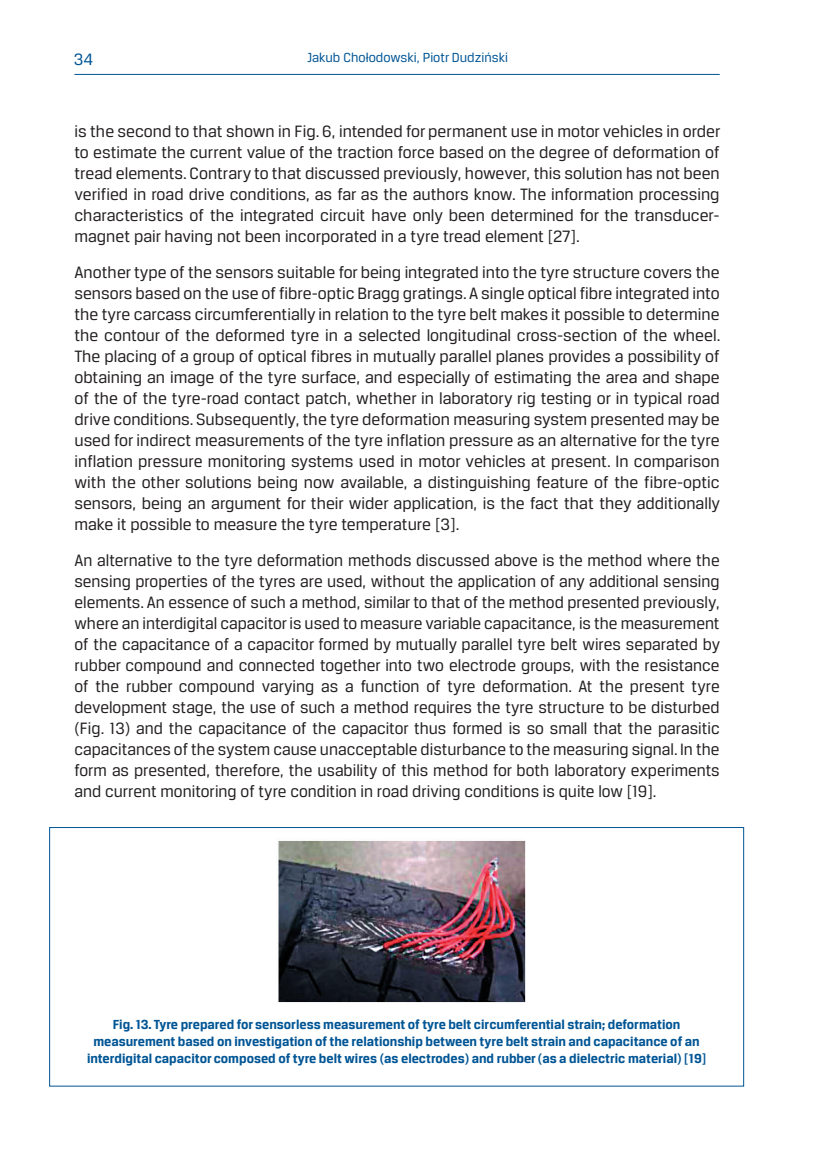
<style>
.page{position:relative;width:819px;height:1161px;background:#fff}
.page>*{position:absolute;margin:0;border:0;box-sizing:border-box;transform-origin:0 0}
.podstawowy_ang{font:17.5px/21px "Breuer Text";color:#231f20;text-align:justify}
.t1{font:17.5px "Breuer Text";color:#005595}
.podst_ang{font:700 14px/16.8px "Breuer Text";color:#005595;text-align:center}
.t2{font:14px "Breuer Text";color:#005595}
</style>
<div class="page">
<hr style="left:74px;top:74px;width:645px;height:1px;background:#005595">
<img style="left:278px;top:840px;width:248px;height:163px">
<div style="left:49px;top:827px;width:695px;height:259px;border:1px solid #005595"></div>
<p class="t1" style="left:74px;top:50px;width:21px">34</p>
<p class="t2" style="left:307px;top:50px;width:202px">Jakub Chołodowski, Piotr Dudziński</p>
<p class="podstawowy_ang" style="left:74px;top:121px;width:647px">is the second to that shown in Fig. 6, intended for permanent use in motor vehicles in order to estimate the current value of the traction force based on the degree of deformation of tread elements. Contrary to that discussed previously, however, this solution has not been verified in road drive conditions, as far as the authors know. The information processing characteristics of the integrated circuit have only been determined for the transducer&shy;magnet pair having not been incorporated in a tyre tread element [27].</p>
<p class="podstawowy_ang" style="left:74px;top:262px;width:647px">Another type of the sensors suitable for being integrated into the tyre structure covers the sensors based on the use of fibre-optic Bragg gratings. A single optical fibre integrated into the tyre carcass circumferentially in relation to the tyre belt makes it possible to determine the contour of the deformed tyre in a selected longitudinal cross-section of the wheel.<br>The placing of a group of optical fibres in mutually parallel planes provides a possibility of obtaining an image of the tyre surface, and especially of estimating the area and shape of the of the tyre-road contact patch, whether in laboratory rig testing or in typical road drive conditions. Subsequently, the tyre deformation measuring system presented may be used for indirect measurements of the tyre inflation pressure as an alternative for the tyre inflation pressure monitoring systems used in motor vehicles at present. In comparison with the other solutions being now available, a distinguishing feature of the fibre-optic sensors, being an argument for their wider application, is the fact that they additionally make it possible to measure the tyre temperature [3].</p>
<p class="podstawowy_ang" style="left:74px;top:550px;width:647px">An alternative to the tyre deformation methods discussed above is the method where the sensing properties of the tyres are used, without the application of any additional sensing elements. An essence of such a method, similar to that of the method presented previously, where an interdigital capacitor is used to measure variable capacitance, is the measurement of the capacitance of a capacitor formed by mutually parallel tyre belt wires separated by rubber compound and connected together into two electrode groups, with the resistance of the rubber compound varying as a function of tyre deformation. At the present tyre development stage, the use of such a method requires the tyre structure to be disturbed (Fig. 13) and the capacitance of the capacitor thus formed is so small that the parasitic capacitances of the system cause unacceptable disturbance to the measuring signal. In the form as presented, therefore, the usability of this method for both laboratory experiments and current monitoring of tyre condition in road driving conditions is quite low [19].</p>
<p class="podst_ang" style="left:87px;top:1016px;width:620px">Fig. 13. Tyre prepared for sensorless measurement of tyre belt circumferential strain; deformation measurement based on investigation of the relationship between tyre belt strain and capacitance of an interdigital capacitor composed of tyre belt wires (as electrodes) and rubber (as a dielectric material) [19]</p>
</div>
